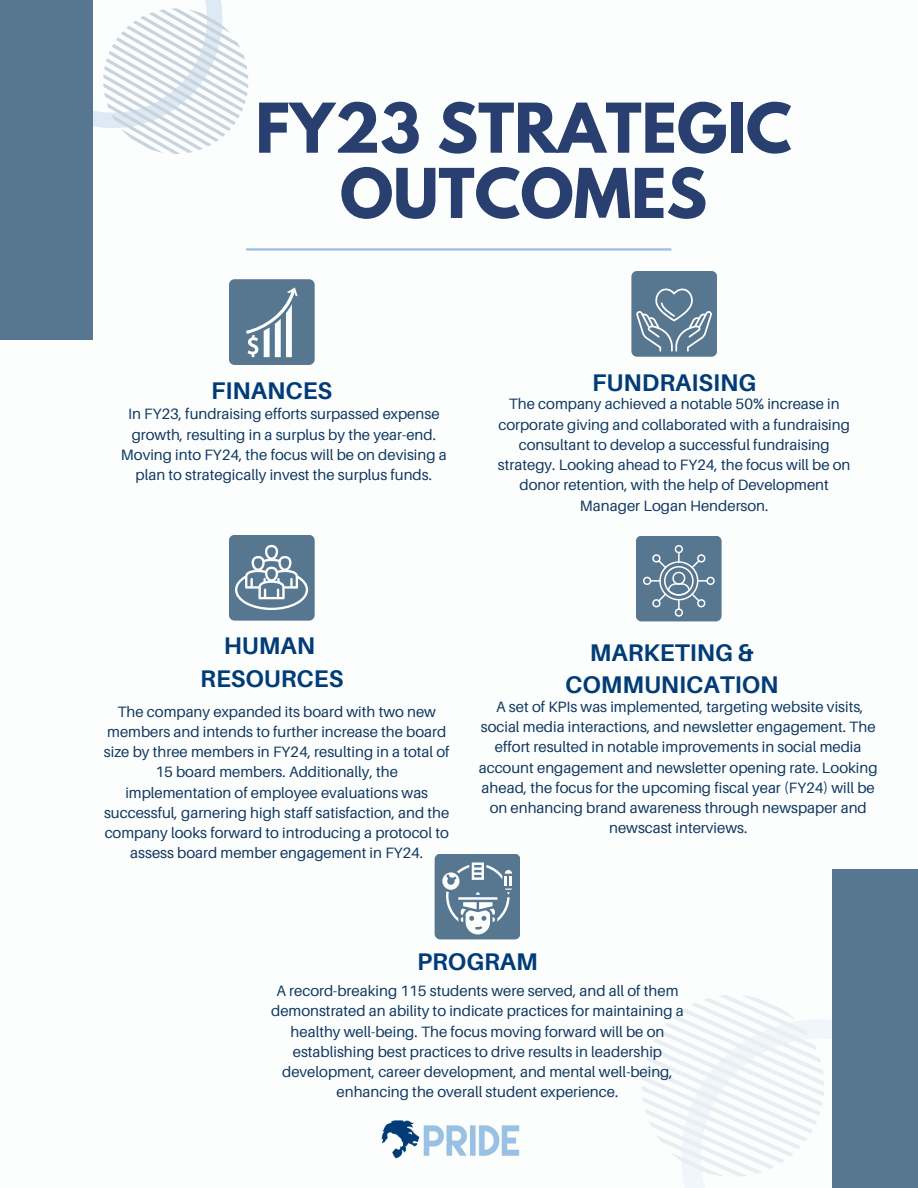
<style>
.page{position:relative;width:918px;height:1188px;background:#fff}
.page>*{position:absolute;margin:0;border:0;box-sizing:border-box;transform-origin:0 0}
.t1{font:700 60.75px "League Spartan";color:#293f70}
.t2{font:700 24.15px "Aileron";color:#023c77}
.t3{font:15px/20.2px "Aileron";color:#103860;text-align:center}
</style>
<div class="page">
<svg style="left:93px;top:0;width:156px;height:154px"></svg>
<svg style="left:825px;top:990px;width:8px;height:198px"></svg>
<svg style="left:641px;top:995px;width:184px;height:193px"></svg>
<div style="left:0;top:0;width:93px;height:340px;background:#577690"></div>
<div style="left:833px;top:869px;width:85px;height:319px;background:#577690"></div>
<hr style="left:246px;top:248px;width:425px;height:3px;background:#9ac0e4">
<img style="left:381px;top:1120px;width:139px;height:39px">
<div style="left:229px;top:535px;width:86px;height:86px;background:#577690;border-radius:6px"></div>
<div style="left:636px;top:536px;width:86px;height:85px;background:#577690;border-radius:6px"></div>
<div style="left:229px;top:279px;width:86px;height:86px;background:#577690;border-radius:6px"></div>
<div style="left:631px;top:271px;width:86px;height:86px;background:#577690;border-radius:6px"></div>
<div style="left:435px;top:854px;width:85px;height:85px;background:#577690;border-radius:6px"></div>
<svg style="left:246px;top:287px;width:52px;height:70px"></svg>
<svg style="left:636px;top:288px;width:76px;height:64px"></svg>
<svg style="left:235px;top:545px;width:73px;height:65px"></svg>
<svg style="left:643px;top:545px;width:72px;height:72px"></svg>
<svg style="left:442px;top:862px;width:70px;height:72px"></svg>
<p class="t1" style="left:255px;top:98px;width:538px">FY23 STRATEGIC</p>
<p class="t1" style="left:340px;top:163px;width:369px">OUTCOMES</p>
<p class="t2" style="left:211px;top:375px;width:122px">FINANCES</p>
<p class="t3" style="left:121px;top:404px;width:327px">In FY23, fundraising efforts surpassed expense growth, resulting in a surplus by the year-end.<br>Moving into FY24, the focus will be on devising a plan to strategically invest the surplus funds.</p>
<p class="t2" style="left:592px;top:367px;width:165px">FUNDRAISING</p>
<p class="t3" style="left:498px;top:394px;width:354px">The company achieved a notable 50% increase in corporate giving and collaborated with a fundraising consultant to develop a successful fundraising strategy. Looking ahead to FY24, the focus will be on donor retention, with the help of Development Manager Logan Henderson.</p>
<p class="t2" style="left:224px;top:631px;width:93px">HUMAN</p>
<p class="t2" style="left:200px;top:663px;width:145px">RESOURCES</p>
<p class="t3" style="left:104px;top:701px;width:347px">The company expanded its board with two new members and intends to further increase the board size by three members in FY24, resulting in a total of 15 board members. Additionally, the implementation of employee evaluations was successful, garnering high staff satisfaction, and the company looks forward to introducing a protocol to assess board member engagement in FY24.</p>
<p class="t2" style="left:590px;top:637px;width:165px">MARKETING &amp;</p>
<p class="t2" style="left:565px;top:670px;width:215px">COMMUNICATION</p>
<p class="t3" style="left:479px;top:696px;width:400px">A set of KPIs was implemented, targeting website visits, social media interactions, and newsletter engagement. The effort resulted in notable improvements in social media account engagement and newsletter opening rate. Looking ahead, the focus for the upcoming fiscal year (FY24) will be on enhancing brand awareness through newspaper and newscast interviews.</p>
<p class="t2" style="left:417px;top:946px;width:122px">PROGRAM</p>
<p class="t3" style="left:271px;top:980px;width:414px">A record-breaking 115 students were served, and all of them demonstrated an ability to indicate practices for maintaining a healthy well-being. The focus moving forward will be on establishing best practices to drive results in leadership development, career development, and mental well-being, enhancing the overall student experience.</p>
</div>
